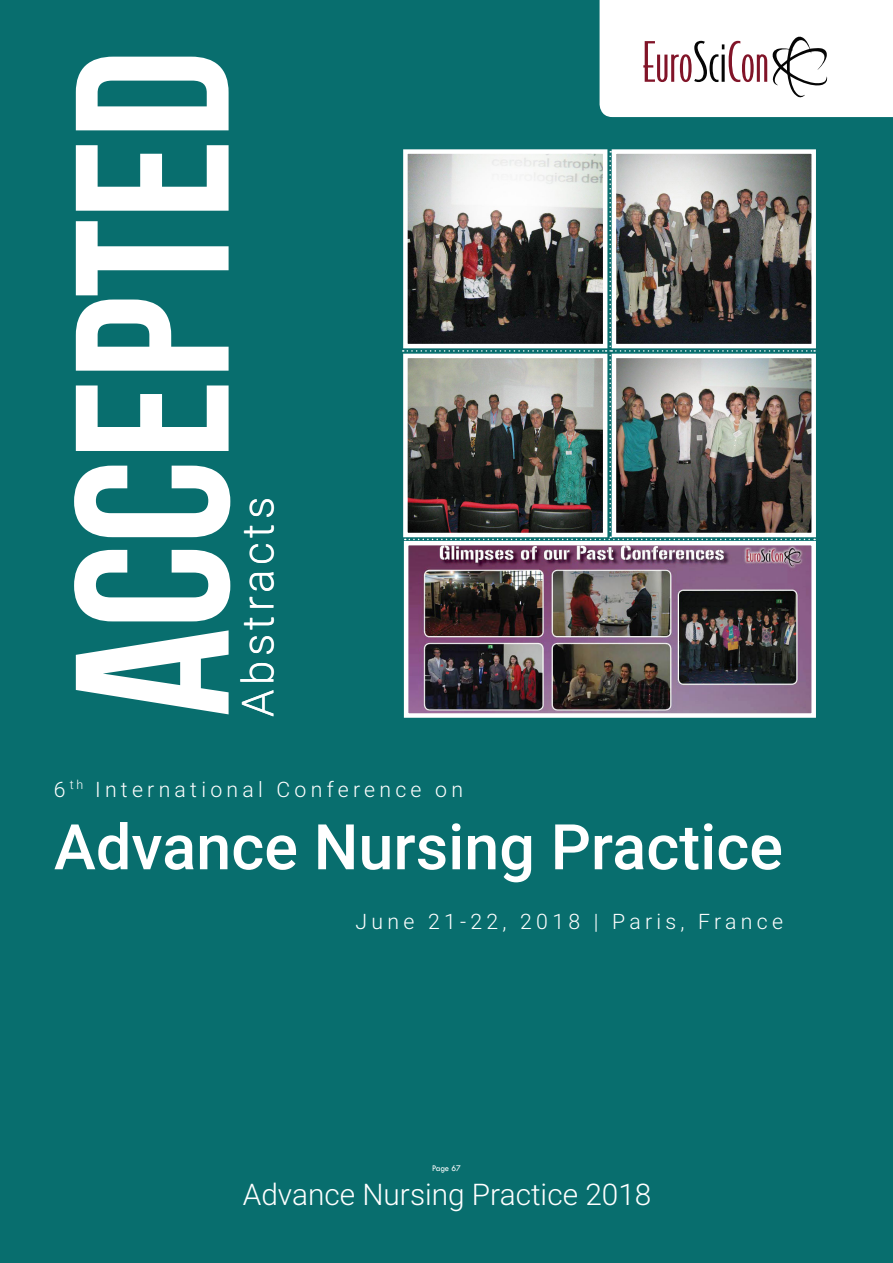
<style>
.page{position:relative;width:893px;height:1263px;background:#086e6e}
.page>*{position:absolute;margin:0;border:0;box-sizing:border-box;transform-origin:0 0}
.t1{font:218.25px "Bebas Neue";color:#fff}
.t2{font:500 63px "Roboto";color:#fff}
.t3{font:300 43.95px "Roboto";letter-spacing:.1em;color:#fff}
.t4{font:300 29.85px "Roboto";color:#fff}
.t5{font:300 21.3px "Roboto";letter-spacing:.2em;color:#fff}
.t6{font:9px "Tw Cen";letter-spacing:-.02em;color:#fff;scale:.95 1}
</style>
<div class="page">
<svg style="left:600px;top:0;width:293px;height:117px;background:#f3f0f0"></svg>
<img style="left:409px;top:546px;width:402px;height:167px">
<div style="left:404px;top:541px;width:412px;height:177px;border:4px solid #fff"></div>
<img style="left:403px;top:151px;width:412px;height:389px">
<p class="t1" style="left:33px;top:717px;width:668px;rotate:-90deg">Accepted</p>
<p class="t3" style="left:227px;top:717px;width:221px;rotate:-90deg">Abstracts</p>
<p class="t5" style="left:54px;top:774px;width:411px">6 <sup>th</sup> International Conference on</p>
<h2 class="t2" style="left:54px;top:803px;width:731px">Advance Nursing Practice</h2>
<p class="t5" style="left:356px;top:906px;width:429px">June 21-22, 2018 | Paris, France</p>
<p class="t6" style="left:432px;top:1162px;width:32px">Page 67</p>
<h3 class="t4" style="left:243px;top:1174px;width:410px">Advance Nursing Practice 2018</h3>
</div>
